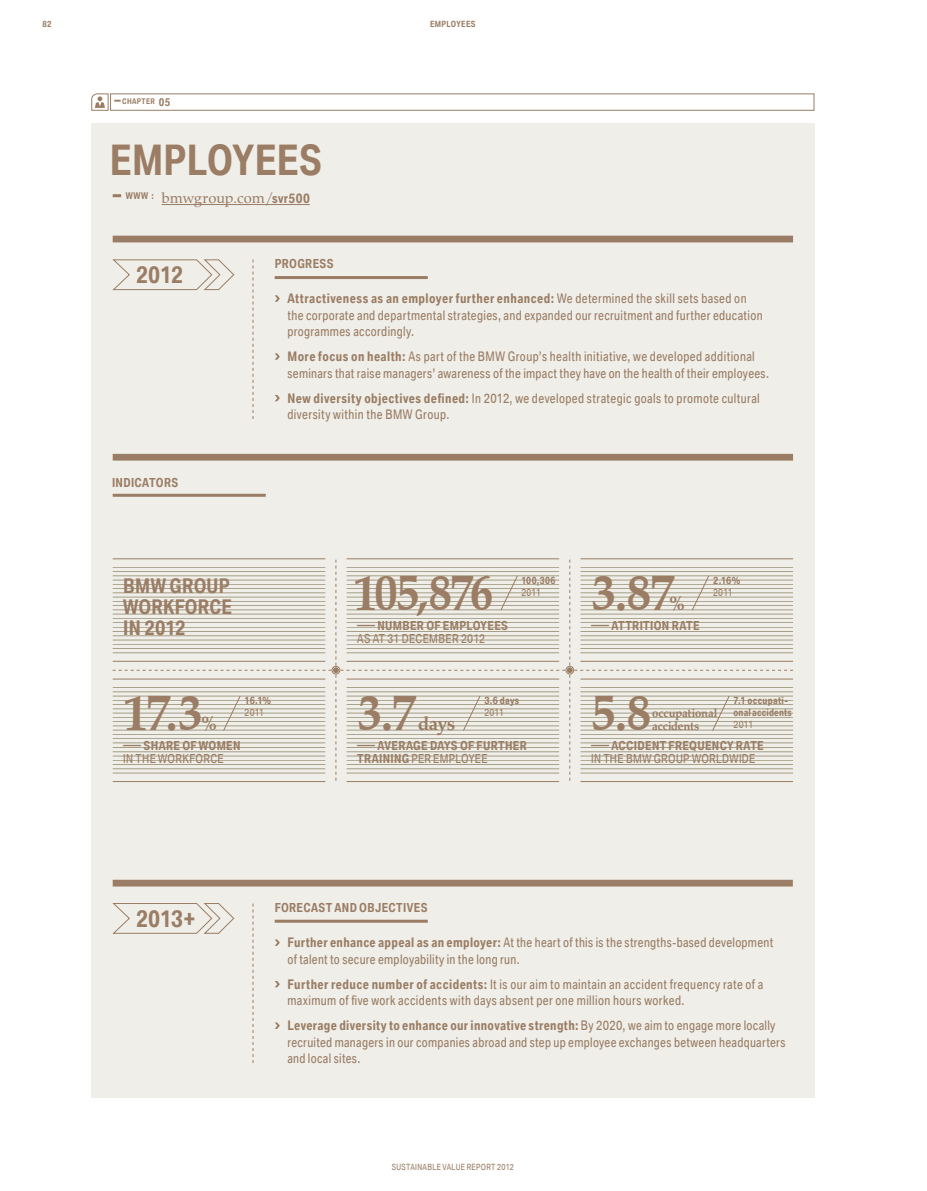
<style>
.page{position:relative;width:927px;height:1191px;background:#fff}
.page>*{position:absolute;margin:0;border:0;box-sizing:border-box;transform-origin:0 0}
.t1{font:700 49.5px "BMW Group Serif";letter-spacing:-.075em;color:#9a7d64}
.t2{font:700 49.5px "BMW Group Serif";letter-spacing:-.075em;color:#9a7d64;scale:.95 1}
.t3{font:700 40.5px "BMW Group Condensed";letter-spacing:.005em;color:#9a7d64}
.t4{font:700 22.5px "BMW Group Condensed";letter-spacing:-.015em;color:#9a7d64}
.t5{font:700 19.5px/21.3px "BMW Group Condensed";color:#9a7d64}
.t6{font:700 19.5px "BMW Group Serif";color:#9a7d64}
.t7{font:15px "BMW Group Serif";letter-spacing:-.005em;color:#9a7d64}
.t8{font:12.75px/16.5px "BMW Group Condensed";letter-spacing:.02em;color:#9a7d64}
.t9{font:700 12px/13.5px "BMW Group Condensed";letter-spacing:.025em;color:#9a7d64;scale:1.5 1}
.t10{font:12px "BMW Group Condensed";letter-spacing:.015em;color:#9a7d64}
.t11{font:700 12px "BMW Group Condensed";letter-spacing:.025em;color:#9a7d64}
.t12{font:700 12px/13.5px "BMW Group Serif";letter-spacing:-.015em;color:#9a7d64}
.t13{font:700 9.75px/12px "BMW Group Condensed";letter-spacing:.01em;color:#9a7d64}
.t14{font:9.75px "BMW Group Condensed";letter-spacing:.005em;color:#9a7d64}
.t15{font:700 9.75px "BMW Group Condensed";letter-spacing:.01em;color:#9a7d64;scale:.95 1}
.t16{font:700 9px "BMW Group Condensed";color:#9a7d64}
.t17{font:8.25px "BMW Group Condensed";letter-spacing:.03em;color:#9a7d64}
.t18{font:700 8.25px "BMW Group Condensed";letter-spacing:.03em;color:#9a7d64}
.t19{font:700 7.5px "BMW Group Condensed";letter-spacing:.035em;color:#9a7d64}
.s1{font-size:10.5px}
.s2{font-family:"BMW Group Condensed";font-weight:700;font-size:12.75px}
.s3{font-weight:700}
.s4{font-size:47.1px}
</style>
<div class="page">
<div style="left:110px;top:94px;width:704px;height:17px;border:1px solid #9a7d64"></div>
<svg style="left:91px;top:93px;width:30px;height:18px"></svg>
<div style="left:91px;top:123px;width:723px;height:974px;background:#efeee9"></div>
<svg style="left:253px;top:903px;width:1px;height:160px"></svg>
<div style="left:113px;top:236px;width:680px;height:6px;background:#9a7d64"></div>
<div style="left:113px;top:879px;width:680px;height:7px;background:#9a7d64"></div>
<hr style="left:275px;top:919px;width:153px;height:3px;background:#9a7d64">
<svg style="left:275px;top:939px;width:5px;height:6px"></svg>
<svg style="left:275px;top:981px;width:5px;height:6px"></svg>
<svg style="left:275px;top:1022px;width:5px;height:6px"></svg>
<div style="left:113px;top:454px;width:680px;height:6px;background:#9a7d64"></div>
<svg style="left:275px;top:295px;width:5px;height:7px"></svg>
<svg style="left:275px;top:353px;width:5px;height:7px"></svg>
<svg style="left:275px;top:395px;width:5px;height:6px"></svg>
<hr style="left:275px;top:276px;width:153px;height:3px;background:#9a7d64">
<svg style="left:253px;top:259px;width:1px;height:160px"></svg>
<svg style="left:113px;top:194px;width:8px;height:3px"></svg>
<hr style="left:162px;top:204px;width:148px;height:1px;background:#9a7d64">
<svg style="left:112px;top:903px;width:123px;height:31px"></svg>
<svg style="left:112px;top:259px;width:123px;height:31px"></svg>
<hr style="left:113px;top:494px;width:153px;height:3px;background:#9a7d64">
<hr style="left:113px;top:558px;width:212px;height:1px;background:#9a7d64">
<hr style="left:347px;top:781px;width:212px;height:1px;background:#9a7d64">
<hr style="left:580px;top:781px;width:213px;height:1px;background:#9a7d64">
<hr style="left:113px;top:781px;width:212px;height:1px;background:#9a7d64">
<hr style="left:580px;top:558px;width:213px;height:1px;background:#9a7d64">
<hr style="left:347px;top:558px;width:212px;height:1px;background:#9a7d64">
<svg style="left:113px;top:559px;width:680px;height:221px"></svg>
<p class="t18" style="left:43px;top:19px;width:11px">82</p>
<p class="t19" style="left:122px;top:96px;width:50px">Chapter <span class="s1">05</span></p>
<h2 class="t3" style="left:110px;top:133px;width:214px">employees</h2>
<p class="t16" style="left:126px;top:189px;width:6px">www</p>
<p class="t7" style="left:152px;top:186px;width:160px"><sup>:</sup> bmwgroup.com/<span class="s2">svr500</span></p>
<h3 class="t4" style="left:136px;top:260px;width:49px">2012</h3>
<p class="t11" style="left:275px;top:256px;width:61px">Progress</p>
<p class="t18" style="left:430px;top:19px;width:47px">Employees</p>
<p class="t11" style="left:112px;top:474px;width:11px">Indic</p>
<p class="t11" style="left:142px;top:474px;width:38px">ators</p>
<p class="t8" style="left:287px;top:290px;width:477px"><span class="s3">Attractiveness as an employer further enhanced:</span> We determined the skill sets based on the corporate and departmental strategies, and expanded our recruitment and further education programmes accordingly.</p>
<p class="t8" style="left:287px;top:348px;width:483px"><span class="s3">More focus on health:</span> As part of the BMW G roup’s health initiative, we developed additional seminars that raise managers’ awareness of the impact they have on the health of their employees.</p>
<p class="t8" style="left:287px;top:389px;width:474px"><span class="s3">New diversity objectives defined:</span> In 2012, we developed strategic goals to promote cultural diversity within the BMW Group.</p>
<h1 class="t1" style="left:591px;top:555px;width:86px">3.87</h1>
<h3 class="t5" style="left:123px;top:574px;width:106px">BMW Group workforce<br>in 2012</h3>
<h1 class="t2" style="left:353px;top:555px;width:150px">105<span class="s4">,</span>876</h1>
<p class="t15" style="left:521px;top:574px;width:37px">100,306</p>
<p class="t14" style="left:521px;top:586px;width:21px">2011</p>
<h3 class="t6" style="left:669px;top:588px;width:17px">%</h3>
<p class="t9" style="left:357px;top:618px;width:36px">— Number</p>
<p class="t11" style="left:426px;top:617px;width:83px">of employees</p>
<p class="t9" style="left:591px;top:618px;width:73px">— attrition rate</p>
<p class="t10" style="left:357px;top:631px;width:129px">as at 31 December 2012</p>
<p class="t13" style="left:713px;top:574px;width:29px">2.16%</p>
<p class="t14" style="left:713px;top:586px;width:21px">2011</p>
<h1 class="t1" style="left:123px;top:675px;width:82px">17.3</h1>
<p class="t13" style="left:245px;top:694px;width:28px">16.1%</p>
<p class="t14" style="left:245px;top:706px;width:21px">2011</p>
<h3 class="t6" style="left:202px;top:708px;width:17px">%</h3>
<p class="t9" style="left:123px;top:738px;width:74px">—Share of women</p>
<p class="t10" style="left:123px;top:751px;width:102px">in th e workforce</p>
<h1 class="t1" style="left:357px;top:675px;width:61px">3.7</h1>
<p class="t13" style="left:484px;top:694px;width:37px">3.6 days</p>
<p class="t14" style="left:484px;top:706px;width:21px">2011</p>
<h3 class="t6" style="left:418px;top:708px;width:39px">days</h3>
<p class="t9" style="left:357px;top:738px;width:110px">—Average days of further trainin</p>
<p class="t10" style="left:402px;top:751px;width:88px"><span class="s3">g</span> per employee</p>
<h1 class="t1" style="left:591px;top:675px;width:63px">5.8</h1>
<p class="t9" style="left:591px;top:738px;width:20px">—Acciden</p>
<p class="t11" style="left:660px;top:737px;width:54px">t frequenc</p>
<p class="t11" style="left:727px;top:737px;width:37px">y rate</p>
<p class="t10" style="left:591px;top:751px;width:133px">in the BMW Group worldwid</p>
<p class="t10" style="left:749px;top:751px;width:8px">e</p>
<p class="t13" style="left:734px;top:694px;width:60px">7.1 occupati&shy;onal accidents</p>
<p class="t14" style="left:734px;top:718px;width:21px">2011</p>
<p class="t12" style="left:652px;top:705px;width:67px">occupational accidents</p>
<h3 class="t4" style="left:136px;top:903px;width:61px">2013+</h3>
<p class="t11" style="left:275px;top:900px;width:23px">Forec</p>
<p class="t11" style="left:311px;top:900px;width:118px">ast and objectives</p>
<p class="t8" style="left:287px;top:934px;width:487px"><span class="s3">Further enhance appeal as an employer:</span> At the heart of this is the strengths-based development of talent to secure employability in the long run.</p>
<p class="t8" style="left:287px;top:975px;width:477px"><span class="s3">Further reduce number of accidents:</span> It is our aim to maintain an accident frequency rate of a maximum of five work accidents with days absent per one million hours worked.</p>
<p class="t8" style="left:287px;top:1017px;width:500px"><span class="s3">Leverage diversity to enhance our innovative strength:</span> By 2020, we aim to engage more locally recruited managers in our companies abroad and step up employee exchanges between headquarters and local sites.</p>
<p class="t17" style="left:392px;top:1161px;width:124px">sustainable value report 2012</p>
</div>
